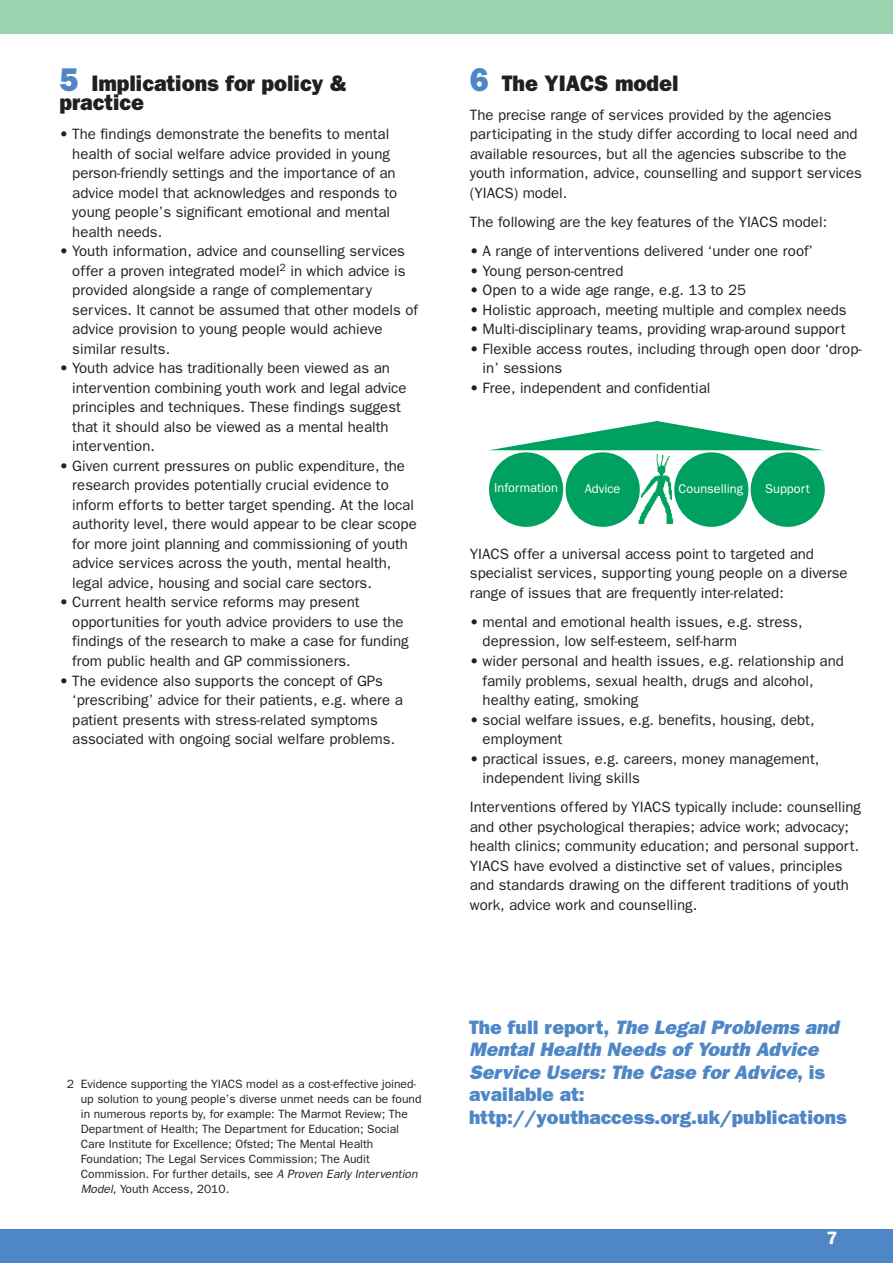
<style>
.page{position:relative;width:893px;height:1263px;background:#fff}
.page>*{position:absolute;margin:0;border:0;box-sizing:border-box;transform-origin:0 0}
.t1{font:800 22.5px/19.5px "Franklin Gothic";color:#231f20;scale:.96 1}
.t2{font:italic 800 19.5px/22.5px "Franklin Gothic";color:#4f87c6}
.t3{font:600 18px "Franklin Gothic";color:#fff}
.t4{font:15px/19.5px "Franklin Gothic";color:#231f20}
.t5{font:12.75px "Franklin Gothic";color:#fff}
.t6{font:12px/15px "Franklin Gothic";color:#231f20}
.s1{font-size:33px;color:#4f87c6}
.s2{font-style:italic}
.s3{font-style:normal}
</style>
<div class="page">
<div style="left:0;top:0;width:893px;height:34px;background:#9bd3ae"></div>
<div style="left:0;top:1229px;width:893px;height:34px;background:#4f87c6"></div>
<img style="left:637px;top:454px;width:38px;height:70px">
<svg style="left:491px;top:421px;width:331px;height:29px"></svg>
<div style="left:489px;top:452px;width:74px;height:75px;background:#00a160;border-radius:50%"></div>
<div style="left:566px;top:452px;width:74px;height:75px;background:#00a160;border-radius:50%"></div>
<div style="left:751px;top:452px;width:74px;height:75px;background:#00a160;border-radius:50%"></div>
<div style="left:674px;top:452px;width:74px;height:75px;background:#00a160;border-radius:50%"></div>
<h1 class="t1" style="left:60px;top:75px;width:301px"><span class="s1">5</span> Implications for policy &amp; practice</h1>
<p class="t4" style="left:72px;top:126px;width:326px;text-indent:-13px">• The findings demonstrate the benefits to mental health of social welfare advice provided in young person-friendly settings and the importance of an advice model that acknowledges and responds to young people’s significant emotional and mental health needs.</p>
<p class="t4" style="left:72px;top:243px;width:347px;text-indent:-13px">• Youth information, advice and counselling services offer a proven integrated model<sup>2</sup> in which advice is provided alongside a range of complementary services. It cannot be assumed that other models of advice provision to young people would achieve similar results.</p>
<p class="t4" style="left:72px;top:360px;width:336px;text-indent:-13px">• Youth advice has traditionally been viewed as an intervention combining youth work and legal advice principles and techniques. These findings suggest that it should also be viewed as a mental health intervention.</p>
<p class="t4" style="left:72px;top:457px;width:346px;text-indent:-13px">• Given current pressures on public expenditure, the research provides potentially crucial evidence to inform efforts to better target spending. At the local authority level, there would appear to be clear scope for more joint planning and commissioning of youth advice services across the youth, mental health, legal advice, housing and social care sectors.</p>
<p class="t4" style="left:72px;top:594px;width:338px;text-indent:-13px">• Current health service reforms may present opportunities for youth advice providers to use the findings of the research to make a case for funding from public health and GP commissioners.</p>
<p class="t4" style="left:72px;top:672px;width:332px;text-indent:-13px">• The evidence also supports the concept of GPs ‘prescribing’ advice for their patients, e.g. where a patient presents with stress-related symptoms associated with ongoing social welfare problems.</p>
<p class="t6" style="left:81px;top:1077px;width:342px;text-indent:-14px">2 Evidence supporting the YIACS model as a cost-effective joined&shy;up solution to young people’s diverse unmet needs can be found in numerous reports by, for example: The Marmot Review; The Department of Health; The Department for Education; Social Care Institute for Excellence; Ofsted; The Mental Health Foundation; The Legal Services Commission; The Audit Commission. For further details, see <span class="s2">A Proven Early Intervention Model</span>, Youth Access, 2010.</p>
<h1 class="t1" style="left:470px;top:75px;width:219px"><span class="s1">6</span> The YIACS model</h1>
<p class="t4" style="left:470px;top:106px;width:394px">The precise range of services provided by the agencies participating in the study differ according to local need and available resources, but all the agencies subscribe to the youth information, advice, counselling and support services (YIACS) model.</p>
<p class="t4" style="left:470px;top:214px;width:359px">The following are the key features of the YIACS model:</p>
<p class="t4" style="left:470px;top:243px;width:345px">• A range of interventions delivered ‘under one roof’</p>
<p class="t4" style="left:470px;top:262px;width:155px">• Young person-centred</p>
<p class="t4" style="left:470px;top:282px;width:278px">• Open to a wide age range, e.g. 13 to 25</p>
<p class="t4" style="left:470px;top:301px;width:378px">• Holistic approach, meeting multiple and complex needs</p>
<p class="t4" style="left:470px;top:321px;width:377px">• Multi-disciplinary teams, providing wrap-around support</p>
<p class="t4" style="left:483px;top:340px;width:381px;text-indent:-13px">• Flexible access routes, including through open door ‘drop&shy;in’ sessions</p>
<p class="t4" style="left:470px;top:379px;width:242px">• Free, independent and confidential</p>
<p class="t5" style="left:494px;top:484px;width:65px">Information</p>
<p class="t5" style="left:585px;top:484px;width:37px">Advice</p>
<p class="t5" style="left:679px;top:484px;width:66px">Counselling</p>
<p class="t5" style="left:765px;top:484px;width:46px">Support</p>
<p class="t4" style="left:470px;top:545px;width:379px">YIACS offer a universal access point to targeted and specialist services, supporting young people on a diverse range of issues that are frequently inter-related:</p>
<p class="t4" style="left:483px;top:613px;width:321px;text-indent:-13px">• mental and emotional health issues, e.g. stress, depression, low self-esteem, self-harm</p>
<p class="t4" style="left:483px;top:652px;width:363px;text-indent:-13px">• wider personal and health issues, e.g. relationship and family problems, sexual health, drugs and alcohol, healthy eating, smoking</p>
<p class="t4" style="left:483px;top:711px;width:333px;text-indent:-13px">• social welfare issues, e.g. benefits, housing, debt, employment</p>
<p class="t4" style="left:483px;top:750px;width:338px;text-indent:-13px">• practical issues, e.g. careers, money management, independent living skills</p>
<p class="t4" style="left:470px;top:799px;width:393px">Interventions offered by YIACS typically include: counselling and other psychological therapies; advice work; advocacy; health clinics; community education; and personal support.<br>YIACS have evolved a distinctive set of values, principles and standards drawing on the different traditions of youth work, advice work and counselling.</p>
<h2 class="t2" style="left:469px;top:1017px;width:379px"><span class="s3">The full report,</span> The Legal Problems and Mental Health Needs of Youth Advice Service Users: The Case for Advice<span class="s3">, i s available at: http://youthaccess.org.uk/publications</span></h2>
<p class="t3" style="left:827px;top:1232px;width:12px">7</p>
</div>
